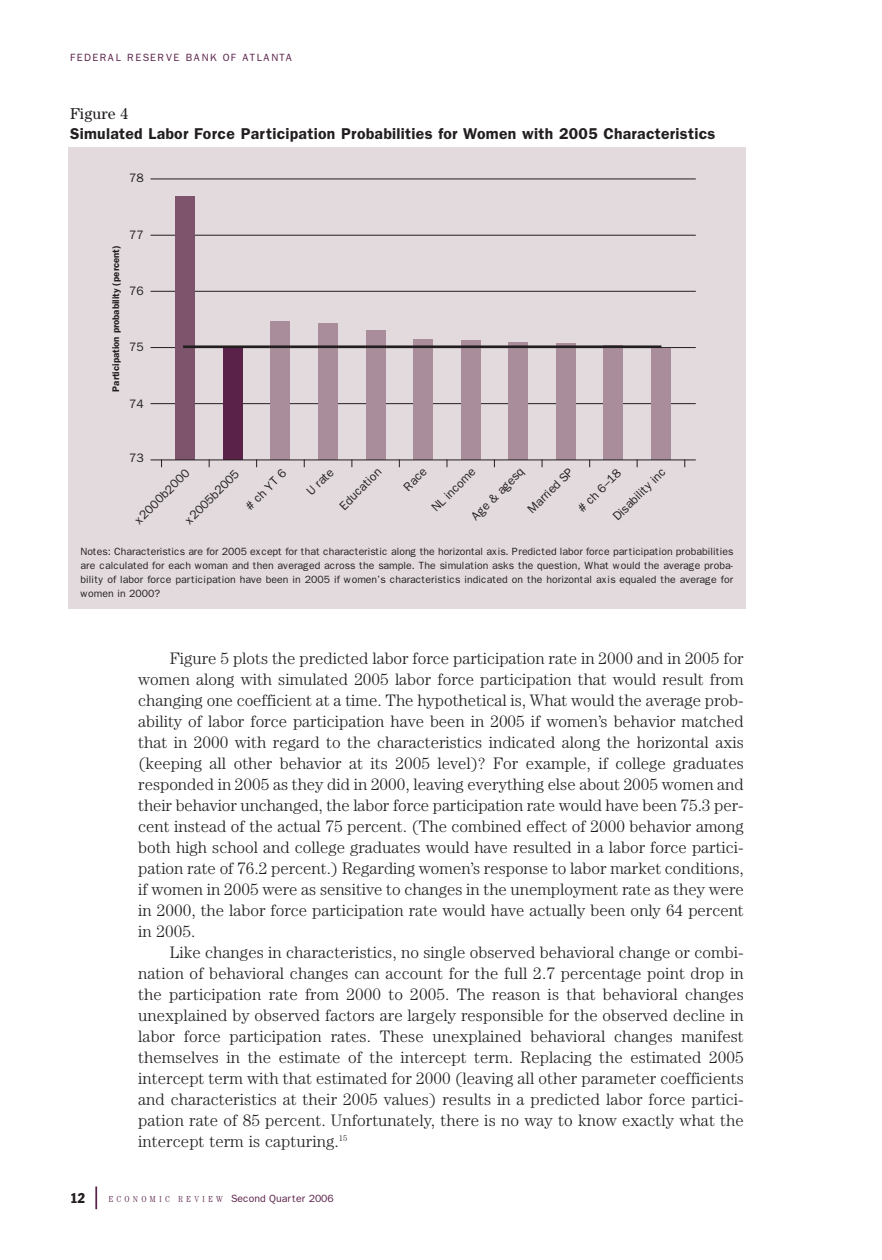
<style>
.page{position:relative;width:882px;height:1260px;background:#fff}
.page>*{position:absolute;margin:0;border:0;box-sizing:border-box;transform-origin:0 0}
.t1{font:300 16.62px/21px "Century";letter-spacing:.005em;color:#231f20;text-align:justify}
.t2{font:600 15.75px "Franklin Gothic";letter-spacing:.02em;color:#231f20}
.t3{font:15.75px "Century";letter-spacing:.015em;color:#231f20}
.t4{font:condensed 14px "Franklin Gothic";color:#231f20}
.t5{font:12.25px "Franklin Gothic";color:#231f20}
.t6{font:10.5px/14px "Franklin Gothic";color:#231f20;text-align:justify}
.t7{font:10.5px "Franklin Gothic";color:#5a2149}
.t8{font:10.5px "Franklin Gothic";letter-spacing:.12em;color:#5a2149}
.t9{font:600 9.62px "Franklin Gothic";color:#231f20}
.s1{font-family:"Century";font-weight:300;font-stretch:condensed;font-size:8.75px}
</style>
<div class="page">
<hr style="left:95px;top:1186px;width:2px;height:23px;background:#5a2149">
<div style="left:68px;top:147px;width:678px;height:462px;background:#e2dadd"></div>
<hr style="left:151px;top:403px;width:544px;height:1px;background:#231f20">
<hr style="left:151px;top:347px;width:544px;height:1px;background:#231f20">
<hr style="left:151px;top:291px;width:544px;height:1px;background:#231f20">
<hr style="left:151px;top:235px;width:544px;height:1px;background:#231f20">
<hr style="left:151px;top:179px;width:544px;height:1px;background:#231f20">
<div style="left:176px;top:197px;width:19px;height:263px;background:#7d546b"></div>
<div style="left:223px;top:348px;width:19px;height:112px;background:#5a2149"></div>
<div style="left:271px;top:322px;width:19px;height:138px;background:#a98d9b"></div>
<div style="left:318px;top:323px;width:20px;height:137px;background:#a98d9b"></div>
<div style="left:366px;top:330px;width:19px;height:130px;background:#a98d9b"></div>
<div style="left:414px;top:339px;width:19px;height:121px;background:#a98d9b"></div>
<div style="left:461px;top:340px;width:19px;height:120px;background:#a98d9b"></div>
<div style="left:509px;top:342px;width:19px;height:118px;background:#a98d9b"></div>
<div style="left:556px;top:344px;width:19px;height:116px;background:#a98d9b"></div>
<div style="left:604px;top:346px;width:19px;height:114px;background:#a98d9b"></div>
<div style="left:651px;top:348px;width:20px;height:112px;background:#a98d9b"></div>
<hr style="left:151px;top:459px;width:544px;height:1px;background:#231f20">
<hr style="left:184px;top:345px;width:476px;height:3px;background:#231f20">
<p class="t8" style="left:70px;top:54px;width:224px">FEDERAL RESERVE BANK OF ATLANTA</p>
<p class="t3" style="left:70px;top:108px;width:60px">Figure 4</p>
<p class="t2" style="left:70px;top:128px;width:647px">Simulated Labor Force Participation Probabilities for Women with 2005 Characteristics</p>
<p class="t5" style="left:129px;top:173px;width:16px">78</p>
<p class="t9" style="left:113px;top:392px;width:148px;rotate:-90deg">Participation probability (percent)</p>
<p class="t5" style="left:129px;top:231px;width:16px">77</p>
<p class="t5" style="left:129px;top:287px;width:16px">76</p>
<p class="t5" style="left:129px;top:342px;width:16px">75</p>
<p class="t5" style="left:129px;top:400px;width:16px">74</p>
<p class="t5" style="left:129px;top:454px;width:16px">73</p>
<p class="t5" style="left:338px;top:505px;width:55px;rotate:-45deg">Education</p>
<p class="t5" style="left:402px;top:486px;width:29px;rotate:-45deg">Race</p>
<p class="t5" style="left:470px;top:515px;width:71px;rotate:-45deg">Age &amp; agesq</p>
<p class="t5" style="left:526px;top:509px;width:61px;rotate:-45deg">Married SP</p>
<p class="t5" style="left:612px;top:515px;width:71px;rotate:-45deg">Disability inc</p>
<p class="t5" style="left:134px;top:519px;width:74px;rotate:-45deg">x2000b2000</p>
<p class="t5" style="left:431px;top:507px;width:58px;rotate:-45deg">NL income</p>
<p class="t5" style="left:577px;top:507px;width:57px;rotate:-45deg"># ch 6–18</p>
<p class="t5" style="left:184px;top:519px;width:72px;rotate:-45deg">x2005b2005</p>
<p class="t5" style="left:245px;top:505px;width:53px;rotate:-45deg"># ch YT 6</p>
<p class="t5" style="left:305px;top:490px;width:35px;rotate:-45deg">U rate</p>
<p class="t6" style="left:80px;top:545px;width:654px">Notes: Characteristics are for 2005 except for that characteristic along the horizontal axis. Predicted labor force participation probabilities are calculated for each woman and then averaged across the sample. The simulation asks the question, What would the average proba&shy;bility of labor force participation have been in 2005 if women’s characteristics indicated on the horizontal axis equaled the average for women in 2000?</p>
<p class="t1" style="left:138px;top:649px;width:607px;text-indent:31px">Figure 5 plots the predicted labor force participation rate in 2000 and in 2005 for women along with simulated 2005 labor force participation that would result from changing one coefficient at a time. The hypothetical is, What would the average prob&shy;ability of labor force participation have been in 2005 if women’s behavior matched that in 2000 with regard to the characteristics indicated along the horizontal axis (keeping all other behavior at its 2005 level)? For example, if college graduates responded in 2005 as they did in 2000, leaving everything else about 2005 women and their behavior unchanged, the labor force participation rate would have been 75.3 per&shy;cent instead of the actual 75 percent. (The combined effect of 2000 behavior among both high school and college graduates would have resulted in a labor force partici&shy;pation rate of 76.2 percent.) Regarding women’s response to labor market conditions, if women in 2005 were as sensitive to changes in the unemployment rate as they were in 2000, the labor force participation rate would have actually been only 64 percent in 2005.</p>
<p class="t1" style="left:138px;top:943px;width:607px;text-indent:31px">Like changes in characteristics, no single observed behavioral change or combi&shy;nation of behavioral changes can account for the full 2.7 percentage point drop in the participation rate from 2000 to 2005. The reason is that behavioral changes unexplained by observed factors are largely responsible for the observed decline in labor force participation rates. These unexplained behavioral changes manifest themselves in the estimate of the intercept term. Replacing the estimated 2005 intercept term with that estimated for 2000 (leaving all other parameter coefficients and characteristics at their 2005 values) results in a predicted labor force partici&shy;pation rate of 85 percent. Unfortunately, there is no way to know exactly what the intercept term is capturing.<sup>15</sup></p>
<p class="t4" style="left:70px;top:1193px;width:17px">12</p>
<p class="t7" style="left:108px;top:1195px;width:227px"><span class="s1">E C O N O M I C R E V I E W</span> Second Quarter 2006</p>
</div>
